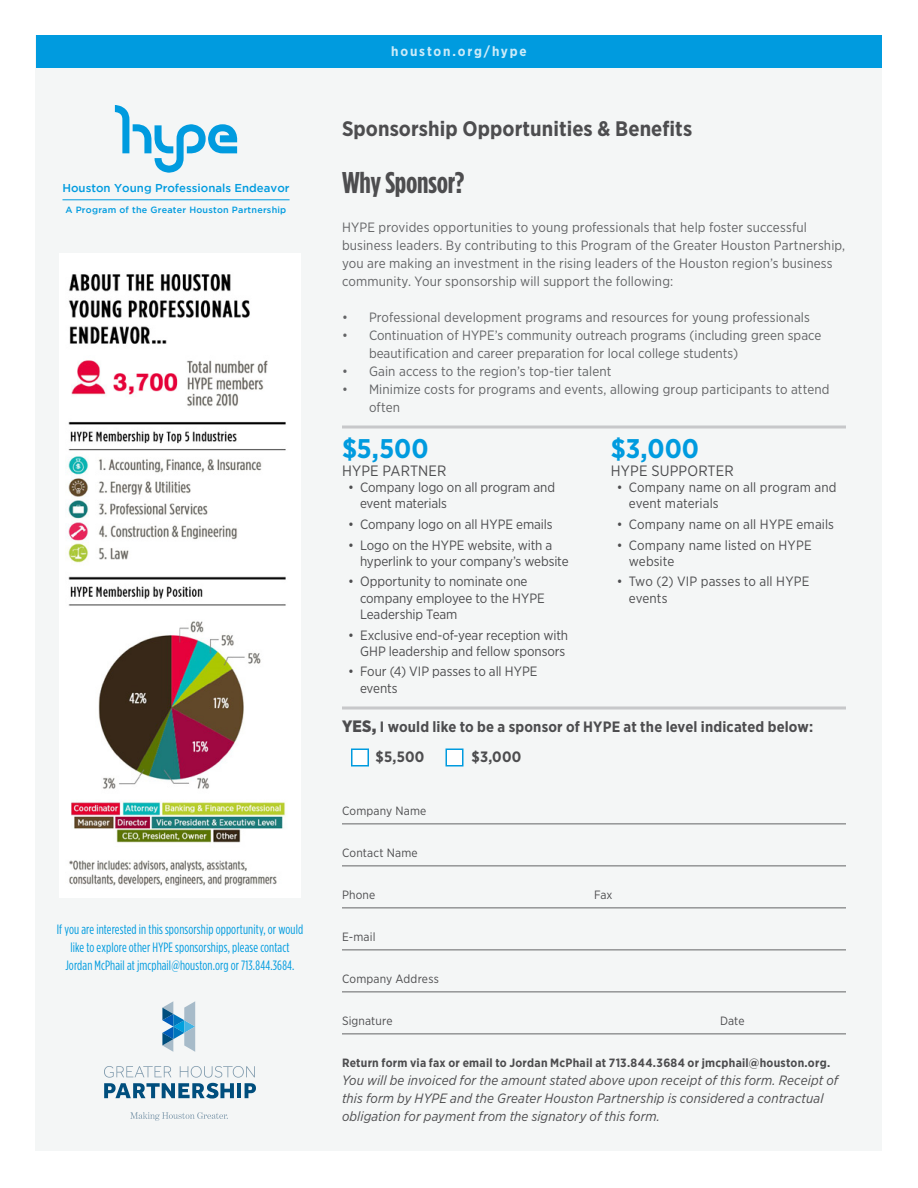
<style>
.page{position:relative;width:918px;height:1188px;background:#fff}
.page>*{position:absolute;margin:0;border:0;box-sizing:border-box;transform-origin:0 0}
.t1{font:700 30px "Gotham Condensed";letter-spacing:-.01em;color:#4d4d4f}
.t2{font:700 27px "Gotham Narrow";letter-spacing:.005em;color:#009bdf}
.t3{font:700 21px "Gotham Narrow";letter-spacing:.005em;color:#4d4d4f}
.t4{font:700 15px/30px "Gotham Narrow";letter-spacing:.01em;color:#4d4d4f}
.t5{font:15px "Gotham Narrow";letter-spacing:.005em;color:#4d4d4f}
.t6{font:13.5px/18px "Gotham Narrow";letter-spacing:.005em;color:#636466}
.t7{font:13.5px/16.2px "Gotham Narrow";letter-spacing:-.005em;color:#4d4d4f}
.t8{font:italic 13.5px/18px "Gotham Narrow";letter-spacing:.01em;color:#4d4d4f}
.t9{font:13.5px/18px "Gotham Condensed";letter-spacing:.01em;color:#009bdf;text-align:center}
.t10{font:700 13.5px "Gotham Narrow";letter-spacing:.135em;color:#fff}
.t11{font:700 12px "Gotham Narrow";letter-spacing:.02em;color:#4d4d4f}
.t12{font:12px "Gotham Narrow";letter-spacing:.015em;color:#4d4d4f}
.t13{font:500 11.4px "Gotham";color:#009bdf}
.t14{font:500 9px "Gotham";letter-spacing:.025em;color:#009bdf}
.s1{font-weight:900;font-size:16.5px}
.s2{font-weight:900;font-size:18px}
</style>
<div class="page">
<div style="left:36px;top:35px;width:846px;height:1116px;background:#f4f6f6"></div>
<div style="left:36px;top:35px;width:846px;height:33px;background:#009bdf"></div>
<hr style="left:342px;top:824px;width:504px;height:1px;background:#636466">
<hr style="left:342px;top:866px;width:504px;height:1px;background:#636466">
<hr style="left:342px;top:908px;width:504px;height:1px;background:#636466">
<hr style="left:342px;top:950px;width:504px;height:1px;background:#636466">
<hr style="left:342px;top:992px;width:504px;height:1px;background:#636466">
<hr style="left:342px;top:1034px;width:504px;height:1px;background:#636466">
<hr style="left:342px;top:706px;width:504px;height:4px;background:#d2d3d4">
<hr style="left:342px;top:426px;width:504px;height:3px;background:#c7c8ca">
<div style="left:351px;top:748px;width:18px;height:18px;background:#fff;border:2px solid #009bdf"></div>
<div style="left:446px;top:748px;width:18px;height:18px;background:#fff;border:2px solid #009bdf"></div>
<img style="left:59px;top:253px;width:242px;height:644px">
<svg style="left:115px;top:105px;width:122px;height:68px"></svg>
<hr style="left:62px;top:200px;width:228px;height:1px;background:#009bdf">
<svg style="left:162px;top:1001px;width:33px;height:51px"></svg>
<svg style="left:104px;top:1066px;width:152px;height:33px"></svg>
<svg style="left:130px;top:1112px;width:98px;height:9px"></svg>
<p class="t13" style="left:62px;top:181px;width:229px">Houston Young Professionals Endeavor</p>
<p class="t14" style="left:65px;top:205px;width:222px">A Program of the Greater Houston Partnership</p>
<p class="t9" style="left:57px;top:920px;width:248px">If you are interested in this sponsorship opportunity, or would like to explore other HYPE sponsorships, please contact<br>Jordan McPhail at jmcphail@houston.org or 713.844.3684.</p>
<p class="t10" style="left:391px;top:43px;width:137px">houston.org/hype</p>
<h3 class="t3" style="left:342px;top:115px;width:352px">Sponsorship Opportunities &amp; Benefits</h3>
<h1 class="t1" style="left:342px;top:165px;width:124px">Why Sponsor?</h1>
<p class="t6" style="left:342px;top:218px;width:505px">HYPE provides opportunities to young professionals that help foster successful business leaders. By contributing to this Program of the Greater Houston Partnership, you are making an investment in the rising leaders of the Houston region’s business community. Your sponsorship will support the following:</p>
<p class="t6" style="left:342px;top:308px;width:469px">• Professional development programs and resources for young professionals</p>
<p class="t6" style="left:369px;top:326px;width:454px;text-indent:-27px">• Continuation of HYPE’s community outreach programs (including green space beautification and career preparation for local college students)</p>
<p class="t6" style="left:342px;top:362px;width:271px">• Gain access to the region’s top-tier talent</p>
<p class="t6" style="left:369px;top:380px;width:462px;text-indent:-27px">• Minimize costs for programs and events, allowing group participants to attend often</p>
<h2 class="t2" style="left:342px;top:431px;width:88px">$5,500</h2>
<p class="t5" style="left:342px;top:461px;width:106px">HYPE PARTNER</p>
<p class="t7" style="left:360px;top:479px;width:197px;text-indent:-12px">• Company logo on all program and event materials</p>
<p class="t7" style="left:348px;top:516px;width:206px">• Company logo on all HYPE emails</p>
<p class="t7" style="left:360px;top:536px;width:210px;text-indent:-12px">• Logo on the HYPE website, with a hyperlink to your company’s website</p>
<p class="t7" style="left:360px;top:573px;width:186px;text-indent:-12px">• Opportunity to nominate one company employee to the HYPE<br>Leadership Team</p>
<p class="t7" style="left:348px;top:626px;width:222px;text-align:right">• Exclusive end-of-year reception with<br>GHP leadership and fellow sponsors</p>
<p class="t7" style="left:360px;top:663px;width:179px;text-indent:-12px">• Four (4) VIP passes to all HYPE events</p>
<h2 class="t2" style="left:611px;top:431px;width:90px">$3,000</h2>
<p class="t5" style="left:611px;top:461px;width:124px">HYPE SUPPORTER</p>
<p class="t7" style="left:629px;top:479px;width:209px;text-indent:-12px">• Company name on all program and event materials</p>
<p class="t7" style="left:617px;top:516px;width:219px">• Company name on all HYPE emails</p>
<p class="t7" style="left:629px;top:536px;width:184px;text-indent:-12px">• Company name listed on HYPE website</p>
<p class="t7" style="left:629px;top:573px;width:182px;text-indent:-12px">• Two (2) VIP passes to all HYPE events</p>
<p class="t4" style="left:376px;top:712px;width:439px;text-indent:-34px"><span class="s1">YES</span><span class="s2">,</span> I would like to be a sponsor of HYPE at the level indicated below: $5,500</p>
<p class="t4" style="left:471px;top:742px;width:51px">$3,000</p>
<p class="t12" style="left:342px;top:803px;width:86px">Company Name</p>
<p class="t12" style="left:342px;top:845px;width:77px">Contact Name</p>
<p class="t12" style="left:342px;top:887px;width:35px">Phone</p>
<p class="t12" style="left:594px;top:887px;width:20px">Fax</p>
<p class="t12" style="left:342px;top:929px;width:35px">E-mail</p>
<p class="t12" style="left:342px;top:971px;width:98px">Company Address</p>
<p class="t12" style="left:342px;top:1013px;width:52px">Signature</p>
<p class="t12" style="left:720px;top:1013px;width:26px">Date</p>
<p class="t11" style="left:342px;top:1055px;width:490px">Return form via fax or email to Jordan McPhail at 713.844.3684 or jmcphail@houston.org.</p>
<p class="t8" style="left:342px;top:1071px;width:498px">You will be invoiced for the amount stated above upon receipt of this form. Receipt of this form by HYPE and the Greater Houston Partnership is considered a contractual obligation for payment from the signatory of this form.</p>
</div>
